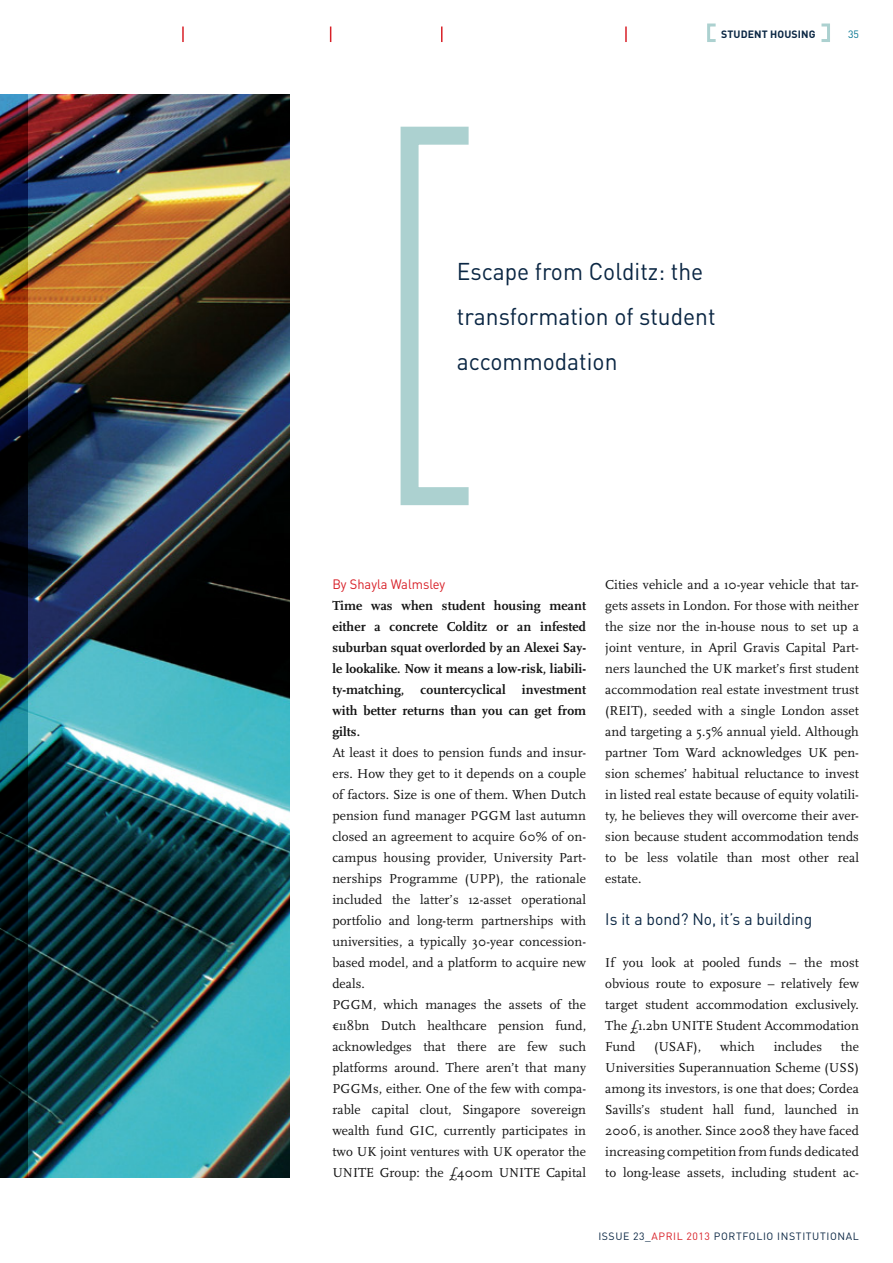
<style>
.page{position:relative;width:893px;height:1263px;background:#fff}
.page>*{position:absolute;margin:0;border:0;box-sizing:border-box;transform-origin:0 0}
.t1{font:24px/45px "DINOT";color:#0a2643;scale:.95 1}
.t2{font:16.5px "DINOT";color:#0a2643;scale:.95 1}
.t3{font:13.5px/21px "Scala OT";letter-spacing:.005em;color:#121212;text-align:justify}
.t4{font:700 13.5px/21px "Scala OT";letter-spacing:.005em;color:#121212;text-align:justify}
.t5{font:13.5px "DINOT";color:#d81f27;scale:.95 1}
.t6{font:10.5px "DINOT";letter-spacing:.06em;color:#0a2643}
.t7{font:700 10.5px "DINOT";letter-spacing:.01em;color:#0a2643}
.t8{font:10.5px "DINOT";color:#00738f}
.s1{color:#d81f27}
</style>
<div class="page">
<img style="left:28px;top:95px;width:262px;height:1083px">
<svg style="left:182px;top:27px;width:2px;height:15px"></svg>
<svg style="left:330px;top:27px;width:1px;height:15px"></svg>
<svg style="left:441px;top:27px;width:1px;height:15px"></svg>
<svg style="left:625px;top:27px;width:2px;height:15px"></svg>
<div style="left:707px;top:24px;width:10px;height:18px;border:3px solid #acd1d0"></div>
<div style="left:820px;top:24px;width:10px;height:18px;border:3px solid #acd1d0"></div>
<img style="left:0;top:95px;width:28px;height:1083px">
<div style="left:401px;top:127px;width:77px;height:378px;border:18px solid #acd1d0"></div>
<p class="t7" style="left:721px;top:27px;width:96px">STUDENT HOUSING</p>
<p class="t8" style="left:848px;top:27px;width:12px">35</p>
<h1 class="t1" style="left:457px;top:248px;width:274px">Escape from Colditz: the transformation of student accommodation</h1>
<p class="t5" style="left:332px;top:575px;width:120px">By Shayla Walmsley</p>
<p class="t4" style="left:332px;top:595px;width:255px">Time was when student housing meant either a concrete Colditz or an infested suburban squat overlorded by an Alexei Say&shy;le lookalike. Now it means a low-risk, liabili&shy;ty-matching, countercyclical investment with better returns than you can get from gilts.</p>
<p class="t3" style="left:332px;top:742px;width:255px;text-align:left">At least it does to pension funds and insur&shy;ers. How they get to it depends on a couple of factors. Size is one of them. When Dutch pension fund manager PGGM last autumn closed an agreement to acquire 60% of on&shy;campus housing provider, University Part&shy;nerships Programme (UPP), the rationale included the latter’s 12-asset operational portfolio and long-term partnerships with universities, a typically 30-year concession&shy;based model, and a platform to acquire new deals.<br>PGGM, which manages the assets of the €118bn Dutch healthcare pension fund, acknowledges that there are few such platforms around. There aren’t that many PGGMs, either. One of the few with compa&shy;rable capital clout, Singapore sovereign wealth fund GIC, currently participates in two UK joint ventures with UK operator the UNITE Group: the £400m UNITE Capital</p>
<p class="t3" style="left:605px;top:574px;width:255px">Cities vehicle and a 10-year vehicle that tar&shy;gets assets in London. For those with neither the size nor the in-house nous to set up a joint venture, in April Gravis Capital Part&shy;ners launched the UK market’s first student accommodation real estate investment trust (REIT), seeded with a single London asset and targeting a 5.5% annual yield. Although partner Tom Ward acknowledges UK pen&shy;sion schemes’ habitual reluctance to invest in listed real estate because of equity volatili&shy;ty, he believes they will overcome their aver&shy;sion because student accommodation tends to be less volatile than most other real estate.</p>
<p class="t2" style="left:605px;top:907px;width:219px">Is it a bond? No, it’s a building</p>
<p class="t3" style="left:605px;top:952px;width:255px">If you look at pooled funds – the most obvious route to exposure – relatively few target student accommodation exclusively.<br>The £1.2bn UNITE Student Accommodation Fund</p>
<p class="t3" style="left:605px;top:1036px;width:255px;text-indent:236px">the Universities Superannuation Scheme (USS) among its investors, is one that does; Cordea Savills’s student hall fund, launched in 2006, is another. Since 2008 they have faced increasing competition from funds dedicated to long-lease assets, including student ac-</p>
<p class="t3" style="left:654px;top:1036px;width:49px">(USAF),</p>
<p class="t3" style="left:720px;top:1036px;width:36px">which</p>
<p class="t3" style="left:774px;top:1036px;width:50px">includes</p>
<p class="t6" style="left:598px;top:1229px;width:7px">issu</p>
<p class="t6" style="left:623px;top:1229px;width:237px">e 23_<span class="s1">APRIL 2013</span> PORTFOLIO INSTITUTIONaL</p>
</div>
